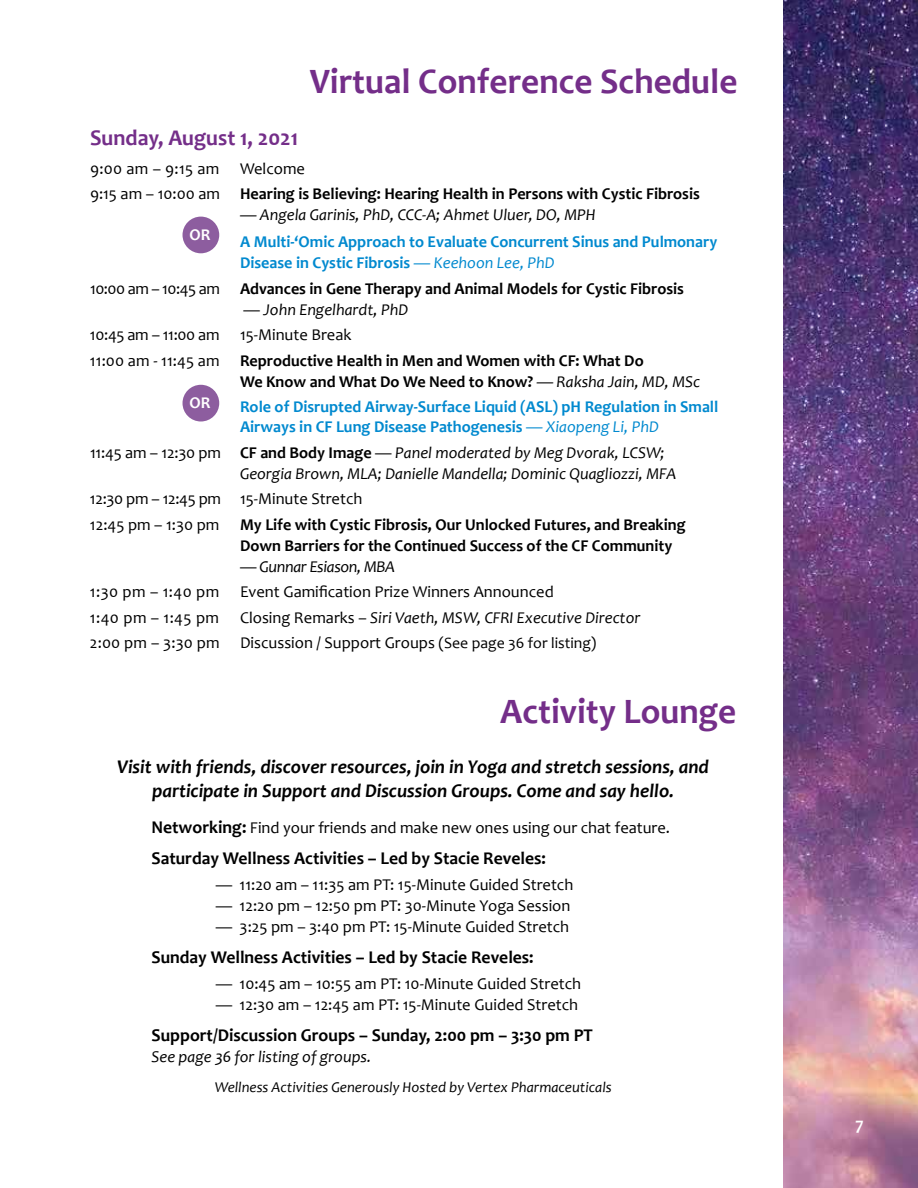
<style>
.page{position:relative;width:918px;height:1188px;background:#fff}
.page>*{position:absolute;margin:0;border:0;box-sizing:border-box;transform-origin:0 0}
.t1{font:700 36px "Candara";color:#742e89}
.t2{font:700 22.5px "Candara";color:#742e89}
.t3{font:italic 700 19.5px/24px "Candara";color:#000;text-align:center}
.t4{font:700 18px "Candara";color:#000}
.t5{font:700 18px "Candara";color:#fff}
.t6{font:16.5px/25.5px "Candara";color:#000}
.t7{font:700 16.5px/25.5px "Candara";color:#000}
.t8{font:700 16.5px/25.5px "Candara";color:#0089cf}
.t9{font:italic 16.5px "Candara";color:#000}
.t10{font:italic 16.5px "Candara";letter-spacing:-.02em;color:#000}
.t11{font:700 16.5px "Candara";color:#fff}
.t12{font:italic 15px "Candara";color:#000}
.s1{font-weight:400}
.s2{font-weight:400;font-style:italic}
.s3{font-style:italic}
.s4{font-weight:700}
.s5{color:#000}
.s6{font-weight:400;font-style:italic;color:#000}
.s7{font-weight:400;color:#000}
.s8{font-style:normal}
.s9{font-size:15.75px}
.s10{font-weight:700;font-size:18px}
</style>
<div class="page">
<img style="left:783px;top:0;width:135px;height:1188px">
<div style="left:183px;top:217px;width:36px;height:36px;background:#8d5d9f;border-radius:50%"></div>
<div style="left:183px;top:385px;width:36px;height:37px;background:#8d5d9f;border-radius:50%"></div>
<h1 class="t1" style="left:310px;top:59px;width:429px">Virtual Conference Schedule</h1>
<h2 class="t2" style="left:90px;top:124px;width:210px">Sunday, August 1, 2021</h2>
<p class="t7" style="left:90px;top:156px;width:611px"><span class="s1">9:00 am – 9:15 am Welcome<br>9:15 am – 10:00 am</span> Hearing is Believing: Hearing Health in Persons with Cystic Fibrosis</p>
<p class="t9" style="left:240px;top:205px;width:357px">— Angela Garinis, PhD, CCC-A; Ahmet Uluer, DO, MPH</p>
<p class="t8" style="left:240px;top:231px;width:479px;line-height:21px">A Multi-‘Omic Approach to Evaluate Concurrent Sinus and Pulmonary<br>Disease in Cystic Fibrosis <span class="s2">— Keehoon Lee, PhD</span></p>
<p class="t7" style="left:90px;top:276px;width:595px"><span class="s1">10:00 am – 10:45 am</span> Advances in Gene Therapy and Animal Models for Cystic Fibrosis</p>
<p class="t6" style="left:90px;top:297px;width:555px;text-indent:154px">— <span class="s3">John Engelhardt, PhD<br></span>10:45 am – 11:00 am 15-Minute Break<br>11:00 am - 11:45 am <span class="s4">Reproductive Health in Men and Women with CF: What Do</span></p>
<p class="t8" style="left:240px;top:369px;width:480px"><span class="s5">We Know and What Do We Need to Know?</span> <span class="s6">— Raksha Jain, MD, MSc<br></span>Role of Disrupted Airway-Surface Liquid (ASL) pH Regulation in Small</p>
<p class="t8" style="left:90px;top:414px;width:576px;text-indent:150px">Airways in CF Lung Disease Pathogenesis <span class="s2">— Xiaopeng Li, PhD<br></span><span class="s7">11:45 am – 12:30 pm</span> <span class="s5">CF and Body Image</span> <span class="s7">—</span> <span class="s6">Panel moderated by Meg Dvorak, LCSW;</span></p>
<p class="t9" style="left:240px;top:463px;width:438px">Georgia Brown, MLA; Danielle Mandella; Dominic Quagliozzi, MFA</p>
<p class="t7" style="left:90px;top:486px;width:597px"><span class="s1">12:30 pm – 12:45 pm 15-Minute Stretch<br>12:45 pm – 1:30 pm</span> My Life with Cystic Fibrosis, Our Unlocked Futures, and Breaking</p>
<p class="t7" style="left:240px;top:532px;width:434px">Down Barriers for the Continued Success of the CF Community</p>
<p class="t10" style="left:240px;top:556px;width:157px"><span class="s8">—</span> Gunnar Esiason, MBA</p>
<p class="t6" style="left:90px;top:579px;width:131px">1:30 pm – 1:40 pm</p>
<p class="t6" style="left:240px;top:579px;width:315px">Event Gamification Prize Winners Announced</p>
<p class="t6" style="left:90px;top:604px;width:131px">1:40 pm – 1:45 pm</p>
<p class="t11" style="left:190px;top:224px;width:22px">OR</p>
<p class="t11" style="left:190px;top:392px;width:22px">OR</p>
<p class="t6" style="left:90px;top:604px;width:552px;text-indent:150px">Closing Remarks – <span class="s3">Siri Vaeth, MSW, CFRI Executive Director<br></span>2:00 pm – 3:30 pm Discussion / Support Groups <span class="s9">(See page 36 for listing)</span></p>
<h1 class="t1" style="left:500px;top:689px;width:238px">Activity Lounge</h1>
<p class="t3" style="left:117px;top:754px;width:593px">Visit with friends, discover resources, join in Yoga and stretch sessions, and participate in Support and Discussion Groups. Come and say hello.</p>
<p class="t6" style="left:151px;top:814px;width:520px"><span class="s10">Networking:</span> Find your friends and make new ones using our chat feature.</p>
<p class="t4" style="left:151px;top:847px;width:396px">Saturday Wellness Activities – Led by Stacie Reveles:</p>
<p class="t6" style="left:216px;top:871px;width:359px">— 11:20 am – 11:35 am PT: 15-Minute Guided Stretch</p>
<p class="t6" style="left:216px;top:892px;width:356px">— 12:20 pm – 12:50 pm PT: 30-Minute Yoga Session</p>
<p class="t6" style="left:216px;top:913px;width:355px">— 3:25 pm – 3:40 pm PT: 15-Minute Guided Stretch</p>
<p class="t4" style="left:151px;top:946px;width:384px">Sunday Wellness Activities – Led by Stacie Reveles:</p>
<p class="t6" style="left:216px;top:970px;width:367px">— 10:45 am – 10:55 am PT: 10-Minute Guided Stretch</p>
<p class="t6" style="left:216px;top:991px;width:364px">— 12:30 am – 12:45 am PT: 15-Minute Guided Stretch</p>
<p class="t4" style="left:151px;top:1024px;width:443px">Support/Discussion Groups – Sunday, 2:00 pm – 3:30 pm PT</p>
<p class="t9" style="left:151px;top:1046px;width:221px">See page 36 for listing of groups.</p>
<p class="t12" style="left:215px;top:1078px;width:399px">Wellness Activities Generously Hosted by Vertex Pharmaceuticals</p>
<p class="t5" style="left:855px;top:1113px;width:10px">7</p>
</div>
